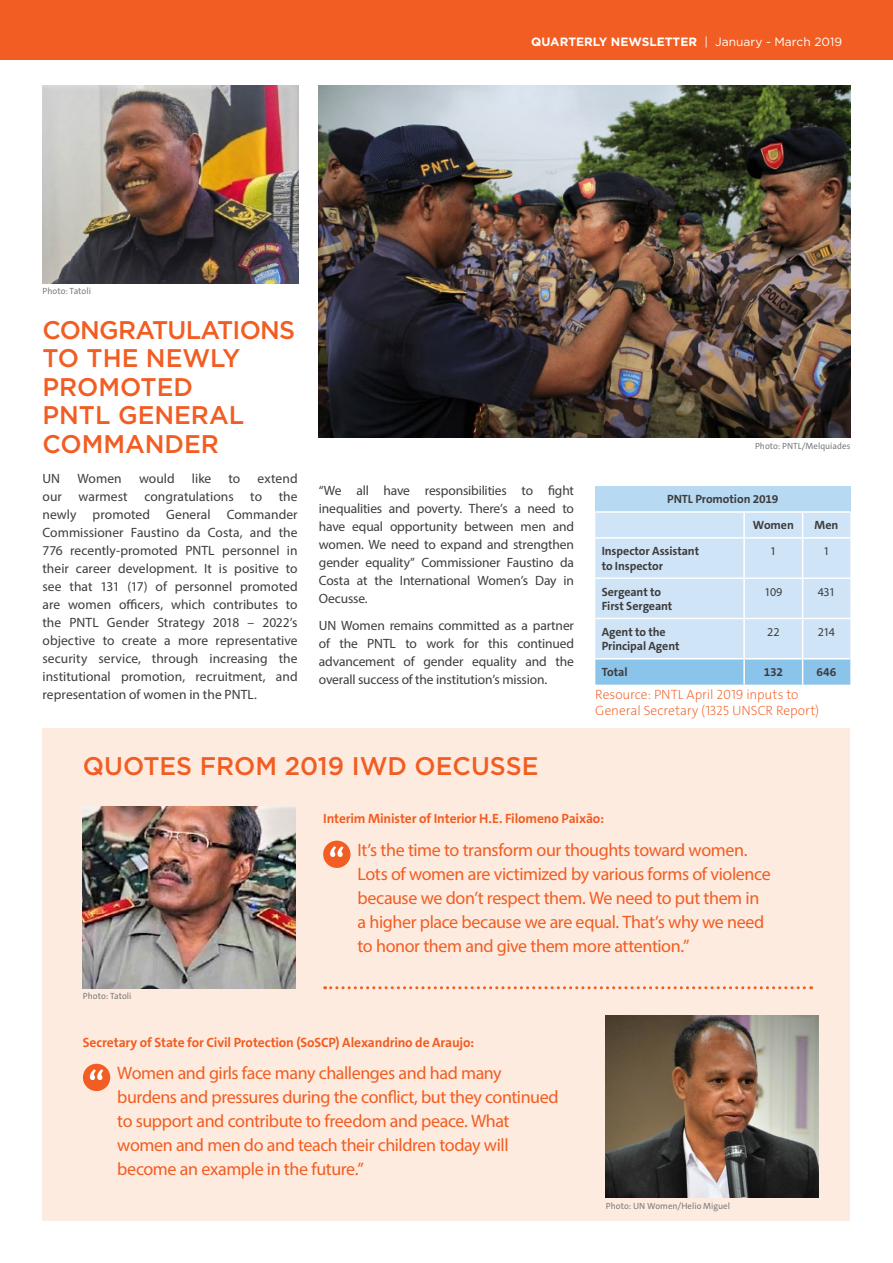
<style>
.page{position:relative;width:893px;height:1263px;background:#fff}
.page>*{position:absolute;margin:0;border:0;box-sizing:border-box;transform-origin:0 0}
.t1{font:500 25.5px/28.5px "Gotham";color:#f15d22}
.t2{font:18px/24px "Myriad Pro";letter-spacing:-.025em;color:#f15d22}
.t3{font:13.5px/18px "Myriad Pro";letter-spacing:-.01em;color:#3d3c3e;text-align:justify}
.t4{font:700 13.5px "The Sans C5";letter-spacing:-.01em;color:#f15d22}
.t5{font:200 13.5px/16.5px "The Sans C4 s";letter-spacing:-.005em;color:#f15d22}
.t6{font:700 12px/14.4px "The Sans C5";letter-spacing:-.005em;color:#3d3c3e}
.t7{font:700 12px "Gotham";color:#fff}
.t8{font:12px "Myriad Pro";letter-spacing:-.05em;color:#3d3c3e}
.t9{font:9px "The Sans C5";letter-spacing:.005em;color:#797b7d}
.s1{font-weight:400}
</style>
<div class="page">
<div style="left:0;top:0;width:893px;height:60px;background:#f15d22"></div>
<div style="left:43px;top:728px;width:807px;height:492px;background:#feebdf"></div>
<img style="left:319px;top:85px;width:531px;height:353px">
<img style="left:43px;top:85px;width:255px;height:198px">
<img style="left:83px;top:807px;width:213px;height:182px">
<img style="left:606px;top:1015px;width:213px;height:182px">
<div style="left:323px;top:841px;width:27px;height:27px;background:#f15d22;border-radius:50%"></div>
<svg style="left:330px;top:846px;width:14px;height:11px"></svg>
<div style="left:83px;top:1064px;width:27px;height:27px;background:#f15d22;border-radius:50%"></div>
<svg style="left:89px;top:1069px;width:14px;height:11px"></svg>
<svg style="left:325px;top:986px;width:487px;height:3px"></svg>
<div style="left:595px;top:486px;width:255px;height:26px;background:#b8d9f2"></div>
<hr style="left:595px;top:511px;width:149px;height:2px;background:#fff">
<hr style="left:744px;top:511px;width:59px;height:2px;background:#fff">
<hr style="left:803px;top:511px;width:47px;height:2px;background:#fff">
<svg style="left:595px;top:512px;width:255px;height:173px;background:#c7e0f4"></svg>
<p class="t7" style="left:531px;top:34px;width:312px">QUARTERLY NEWSLETTER <span class="s1">| January - March 2019</span></p>
<p class="t9" style="left:43px;top:285px;width:50px">Photo: Tatoli</p>
<h1 class="t1" style="left:43px;top:315px;width:254px">CONGRATULATIONS<br>TO THE NEWLY<br>PROMOTED<br>PNTL GENERAL<br>COMMANDER</h1>
<p class="t3" style="left:43px;top:470px;width:19px">UN</p>
<p class="t3" style="left:77px;top:470px;width:46px">Women</p>
<p class="t3" style="left:139px;top:470px;width:37px">would</p>
<p class="t3" style="left:192px;top:470px;width:21px">like</p>
<p class="t3" style="left:229px;top:470px;width:13px">to</p>
<p class="t3" style="left:43px;top:470px;width:257px;text-indent:215px">extend our warmest congratulations to the newly promoted General Commander Commissioner Faustino da Costa, and the 776 recently-promoted PNTL personnel in their career development. It is positive to see that 131 (17) of personnel promoted are women officers, which contributes to the PNTL Gender Strategy 2018 – 2022’s objective to create a more representative security service, through increasing the institutional promotion, recruitment, and representation of women in the PNTL.</p>
<p class="t3" style="left:319px;top:482px;width:257px">“We all have responsibilities to fight inequalities and poverty. There’s a need to have equal opportunity between men and women. We need to expand and strengthen gender equality” Commissioner Faustino da Costa at the International Women’s Day in Oecusse.</p>
<p class="t3" style="left:319px;top:616px;width:257px">UN Women remains committed as a partner of the PNTL to work for this continued advancement of gender equality and the overall success of the institution’s mission.</p>
<p class="t9" style="left:755px;top:440px;width:97px">Photo: PNTL/Melquiades</p>
<p class="t6" style="left:753px;top:486px;width:43px;line-height:26px;text-indent:-86px">PNTL Promotion 2019<br>Women</p>
<p class="t6" style="left:815px;top:518px;width:25px">Men</p>
<p class="t6" style="left:602px;top:544px;width:99px">Inspector Assistant to Inspector</p>
<p class="t8" style="left:770px;top:544px;width:8px">1</p>
<p class="t8" style="left:823px;top:544px;width:8px">1</p>
<p class="t6" style="left:602px;top:584px;width:72px">Sergeant to<br>First Sergeant</p>
<p class="t8" style="left:764px;top:584px;width:19px">109</p>
<p class="t8" style="left:818px;top:584px;width:19px">431</p>
<p class="t6" style="left:602px;top:625px;width:79px">Agent to the<br>Principal Agent</p>
<p class="t8" style="left:767px;top:624px;width:14px">22</p>
<p class="t8" style="left:818px;top:624px;width:19px">214</p>
<p class="t6" style="left:602px;top:665px;width:27px">Total</p>
<p class="t6" style="left:764px;top:665px;width:21px">132</p>
<p class="t6" style="left:816px;top:665px;width:21px">646</p>
<p class="t5" style="left:595px;top:686px;width:225px">Resource: PNTL April 2019 inputs to<br>General Secretary (1325 UNSCR Report)</p>
<h1 class="t1" style="left:83px;top:751px;width:457px">QUOTES FROM 2019 IWD OECUSSE</h1>
<p class="t4" style="left:323px;top:810px;width:282px">Interim Minister of Interior H.E. Filomeno Paixão:</p>
<p class="t2" style="left:358px;top:838px;width:415px">It’s the time to transform our thoughts toward women.<br>Lots of women are victimized by various forms of violence because we don’t respect them. We need to put them in a higher place because we are equal. That’s why we need to honor them and give them more attention.”</p>
<p class="t9" style="left:83px;top:990px;width:50px">Photo: Tatoli</p>
<p class="t4" style="left:83px;top:1033px;width:393px">Secretary of State for Civil Protection (SoSCP) Alexandrino de Araujo:</p>
<p class="t2" style="left:117px;top:1061px;width:443px">Women and girls face many challenges and had many burdens and pressures during the conflict, but they continued to support and contribute to freedom and peace. What women and men do and teach their children today will become an example in the future.”</p>
<p class="t9" style="left:606px;top:1200px;width:126px">Photo: UN Women/Helio Miguel</p>
</div>
